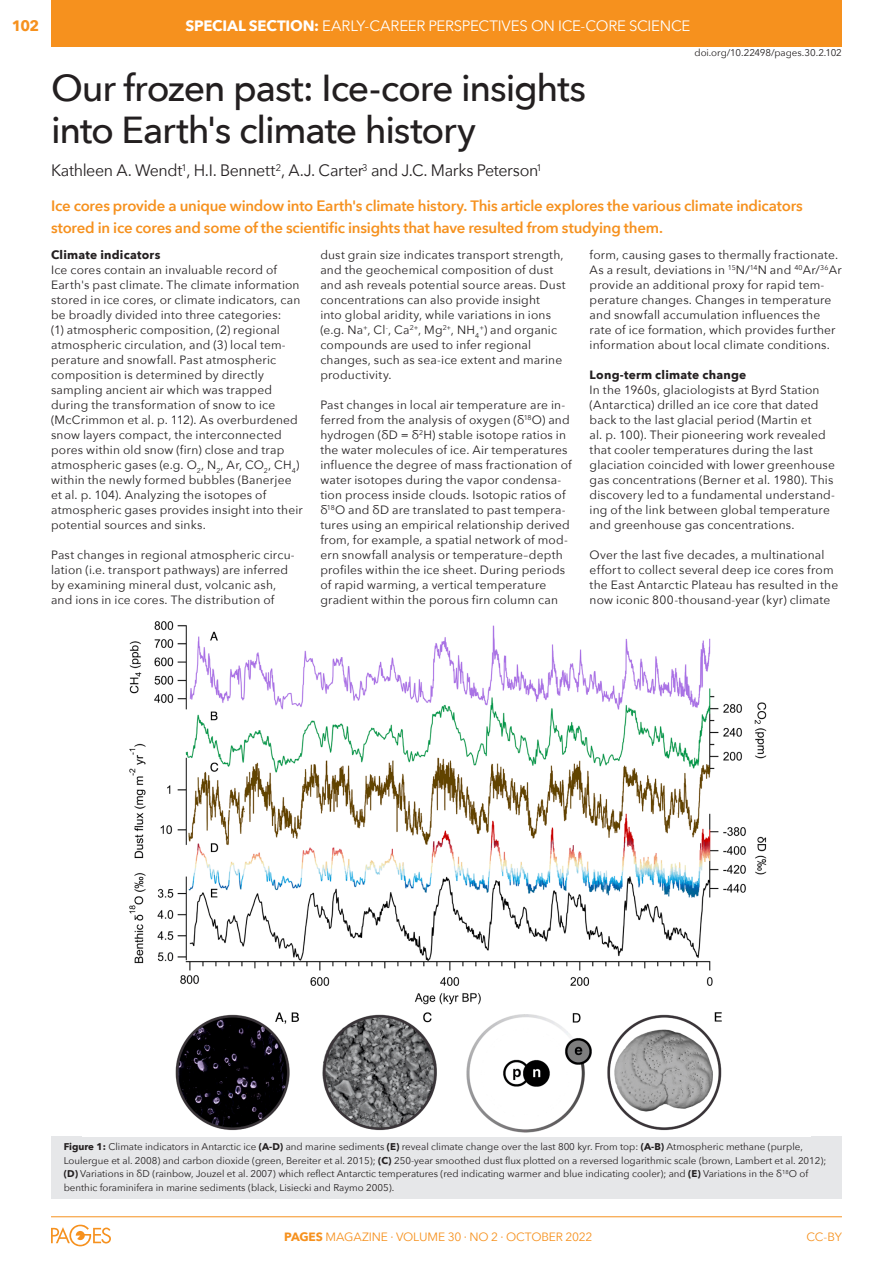
<style>
.page{position:relative;width:893px;height:1263px;background:#fff}
.page>*{position:absolute;margin:0;border:0;box-sizing:border-box;transform-origin:0 0}
.ARTICLE-Title{font:500 37.5px/42px "Avenir Next";letter-spacing:-.03em;color:#231f20}
.ARTICLE-Authors{font:16.5px "Avenir Next";letter-spacing:-.025em;color:#231f20}
.ARTICLE-Abstract{font:600 15px/22.5px "Avenir Next";letter-spacing:-.015em;color:#f6911e}
.HEADER-Title{font:15px "Avenir Next";letter-spacing:-.015em;color:#fff}
.t1{font:700 15px "Avenir Next";color:#f6911e}
._3col-text{font:12px/15px "Avenir Next";letter-spacing:.015em;color:#231f20}
.t2{font:12px "Avenir Next";letter-spacing:-.005em;color:#f6911e}
._3col-subtitles{font:700 12px "Avenir Next";letter-spacing:.02em;color:#231f20}
.ARTICLE-Figure_Capti{font:9.75px/13.5px "Avenir Next";color:#231f20}
.DOI{font:9.75px "Avenir Next";letter-spacing:-.005em;color:#231f20}
.s1{font-weight:700}
</style>
<div class="page">
<hr style="left:51px;top:1216px;width:791px;height:1px;background:#f6911e">
<svg style="left:51px;top:1225px;width:60px;height:21px"></svg>
<div style="left:51px;top:0;width:791px;height:46px;background:#f6911e"></div>
<div style="left:51px;top:1136px;width:791px;height:63px;background:#e6e7e9"></div>
<img style="left:129px;top:621px;width:638px;height:512px">
<p class="t1" style="left:12px;top:13px;width:29px">102</p>
<p class="HEADER-Title" style="left:186px;top:13px;width:504px"><span class="s1">SPECIAL SECTION:</span> Early-career perspectives on i ce-co re scien ce</p>
<p class="ARTICLE-Title" style="left:51px;top:66px;width:537px">Our frozen past: Ice-core insights into Earth's climate history</p>
<p class="ARTICLE-Authors" style="left:51px;top:157px;width:492px">Kathleen A. Wendt<sup>1</sup>, H.I. Bennett<sup>2</sup>, A.J. Carter<sup>3</sup> and J.C. Marks Peterson<sup>1</sup></p>
<p class="DOI" style="left:694px;top:45px;width:149px">doi.org/10.22498/pages.30.2.102</p>
<p class="ARTICLE-Abstract" style="left:51px;top:194px;width:753px">Ice cores provide a unique window into Earth's climate history. This article explores the various climate indicators stored in ice cores and some of the scientific insights that have resulted from studying them.</p>
<p class="_3col-subtitles" style="left:51px;top:244px;width:111px">Climate indicators</p>
<p class="_3col-text" style="left:51px;top:262px;width:253px">Ice cores contain an invaluable record of Earth's past climate. The climate information stored in ice cores, or climate indicators, can be broadly divided into three categories:<br>(1) atmospheric composition, (2) regional atmospheric circulation, and (3) local tem&shy;perature and snowfall. Past atmospheric composition is determined by directly sampling ancient air which was trapped during the transformation of snow to ice (McCrimmon et al. p. 112). As overburdened snow layers compact, the interconnected pores within old snow (firn) close and trap atmospheric gases (e.g. O<sub>2</sub>, N<sub>2</sub>, Ar, CO<sub>2</sub>, CH<sub>4</sub>) within the newly formed bubbles (Banerjee et al. p. 104). Analyzing the isotopes of atmospheric gases provides insight into their potential sources and sinks.</p>
<p class="_3col-text" style="left:51px;top:547px;width:245px">Past changes in regional atmospheric circu&shy;lation (i.e. transport pathways) are inferred by examining mineral dust, volcanic ash, and ions in ice cores. The distribution of</p>
<p class="_3col-text" style="left:320px;top:247px;width:247px">dust grain size indicates transport strength, and the geochemical composition of dust and ash reveals potential source areas. Dust concentrations can also provide insight<br>into global aridity, while variations in ions (e.g. Na<sup>+</sup>, Cl<sup>-</sup>, Ca<sup>2+</sup>, Mg<sup>2+</sup>, NH<sub>4</sub><sup>+</sup>) and organic compounds are used to infer regional changes, such as sea-ice extent and marine productivity.</p>
<p class="_3col-text" style="left:320px;top:397px;width:253px">Past changes in local air temperature are in&shy;ferred from the analysis of oxygen (δ<sup>18</sup>O) and hydrogen (δD = δ<sup>2</sup>H) stable isotope ratios in the water molecules of ice. Air temperatures influence the degree of mass fractionation of water isotopes during the vapor condensa&shy;tion process inside clouds. Isotopic ratios of δ<sup>18</sup>O and δD are translated to past tempera&shy;tures using an empirical relationship derived from, for example, a spatial network of mod&shy;ern snowfall analysis or temperature–depth profiles within the ice sheet. During periods of rapid warming, a vertical temperature gradient within the porous firn column can</p>
<p class="_3col-text" style="left:590px;top:247px;width:254px">form, causing gases to thermally fractionate.<br>As a result, deviations in <sup>15</sup>N/<sup>14</sup>N and <sup>40</sup>Ar/<sup>36</sup>Ar provide an additional proxy for rapid tem&shy;perature changes. Changes in temperature and snowfall accumulation influences the rate of ice formation, which provides further information about local climate conditions.</p>
<p class="_3col-subtitles" style="left:590px;top:364px;width:158px">Long-term climate change</p>
<p class="_3col-text" style="left:590px;top:382px;width:247px">In the 1960s, glaciologists at Byrd Station (Antarctica) drilled an ice core that dated back to the last glacial period (Martin et<br>al. p. 100). Their pioneering work revealed that cooler temperatures during the last glaciation coincided with lower greenhouse gas concentrations (Berner et al. 1980). This discovery led to a fundamental understand&shy;ing of the link between global temperature and greenhouse gas concentrations.</p>
<p class="_3col-text" style="left:590px;top:547px;width:250px">Over the last five decades, a multinational effort to collect several deep ice cores from the East Antarctic Plateau has resulted in the now iconic 800-thousand-year (kyr) climate</p>
<p class="ARTICLE-Figure_Capti" style="left:64px;top:1140px;width:764px"><span class="s1">Figure 1:</span> Climate indicators in Antarctic ice <span class="s1">(A-D)</span> and marine sediments <span class="s1">(E)</span> reveal climate change over the last 800 kyr. From top: <span class="s1">(A-B)</span> Atmospheric methane (purple, Loulergue et al. 2008) and carbon dioxide (green, Bereiter et al. 2015); <span class="s1">(C)</span> 250-year smoothed dust flux plotted on a reversed logarithmic scale (brown, Lambert et al. 2012); <span class="s1">(D)</span> Variations in δD (rainbow, Jouzel et al. 2007) which reflect Antarctic temperatures (red indicating warmer and blue indicating cooler); and <span class="s1">(E)</span> Variations in the δ<sup>18</sup>O of benthic foraminifera in marine sediments (black, Lisiecki and Raymo 2005).</p>
<p class="t2" style="left:284px;top:1227px;width:310px"><span class="s1">PAGES</span> MAGAZINE ∙ VOLUME 30 ∙ NO 2 ∙ Octo ber 2022</p>
<p class="t2" style="left:807px;top:1227px;width:37px">CC-BY</p>
</div>
